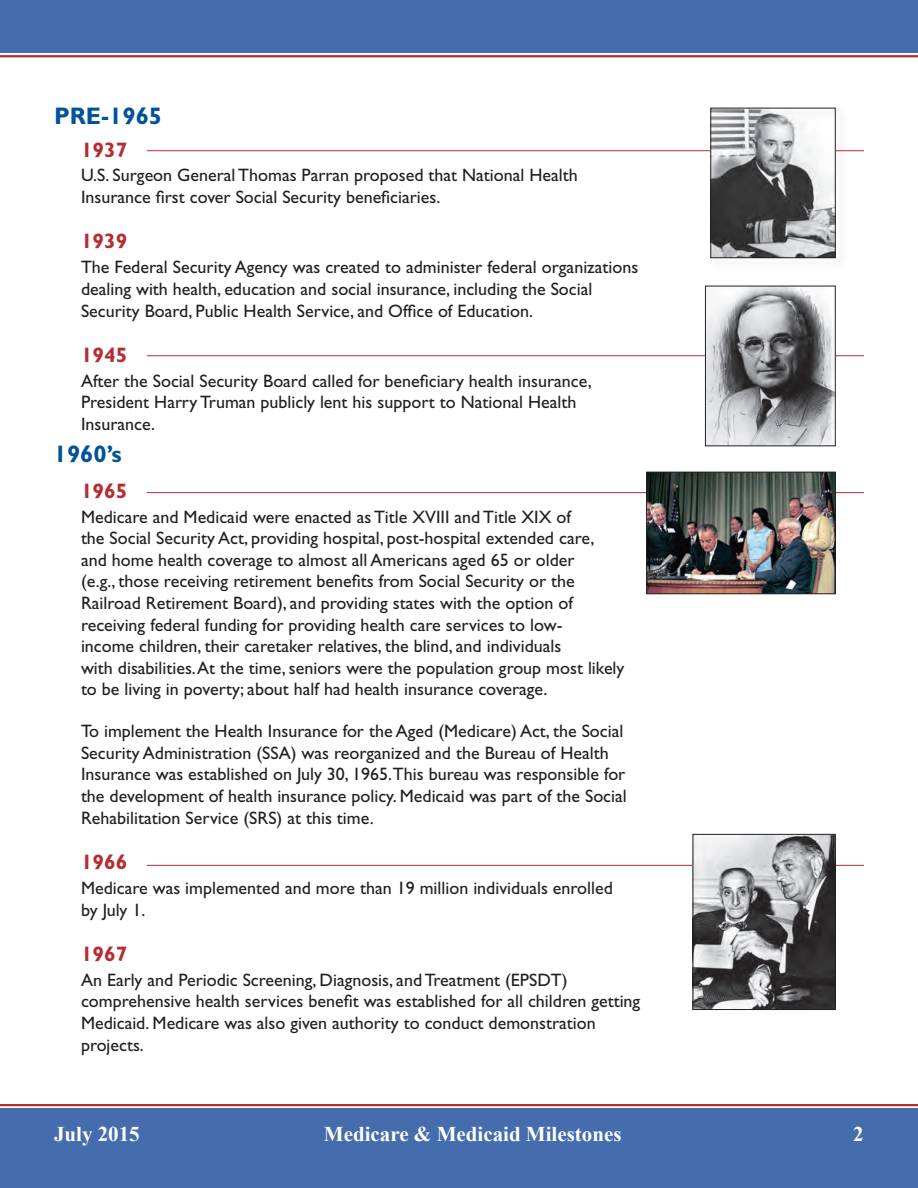
<style>
.page{position:relative;width:918px;height:1188px;background:#fff}
.page>*{position:absolute;margin:0;border:0;box-sizing:border-box;transform-origin:0 0}
.t1{font:700 24px "Gill Sans Std";color:#01529b}
.t2{font:700 21px "Times New Roman";color:#fff}
.t3{font:700 21px "Gill Sans Std";color:#b42d33}
.t4{font:18px/21.6px "Gill Sans Std";color:#231f20}
</style>
<div class="page">
<div style="left:0;top:1108px;width:918px;height:80px;background:#456dae"></div>
<div style="left:0;top:0;width:918px;height:52px;background:#456dae"></div>
<hr style="left:0;top:55px;width:918px;height:2px;background:#b42d33">
<hr style="left:0;top:1104px;width:918px;height:2px;background:#b42d33">
<hr style="left:147px;top:865px;width:717px;height:1px;background:#b42d33">
<img style="left:695px;top:836px;width:138px;height:172px">
<div style="left:693px;top:834px;width:142px;height:176px;border:1px solid #231f20"></div>
<hr style="left:147px;top:150px;width:717px;height:1px;background:#b42d33">
<div style="left:707px;top:104px;width:142px;height:168px;background:#231f20;opacity:.75"></div>
<div style="left:711px;top:108px;width:124px;height:150px;border:1px solid #231f20"></div>
<hr style="left:147px;top:355px;width:717px;height:1px;background:#b42d33">
<img style="left:707px;top:288px;width:126px;height:156px">
<hr style="left:147px;top:492px;width:717px;height:1px;background:#b42d33">
<img style="left:648px;top:474px;width:185px;height:118px">
<div style="left:646px;top:472px;width:189px;height:122px;border:1px solid #231f20"></div>
<h1 class="t1" style="left:54px;top:102px;width:110px">PRE-1965</h1>
<h2 class="t3" style="left:81px;top:137px;width:48px">1937</h2>
<p class="t4" style="left:81px;top:165px;width:498px">U.S. Surgeon General Thomas Parran proposed that National Health<br>Insurance first cover Social Security beneficiaries.</p>
<h2 class="t3" style="left:81px;top:229px;width:48px">1939</h2>
<p class="t4" style="left:81px;top:257px;width:559px">The Federal Security Agency was created to administer federal organizations dealing with health, education and social insurance, including the Social<br>Security Board, Public Health Service, and Office of Education.</p>
<h2 class="t3" style="left:81px;top:342px;width:48px">1945</h2>
<p class="t4" style="left:81px;top:370px;width:512px">After the Social Security Board called for beneficiary health insurance,<br>President Harry Truman publicly lent his support to National Health<br>Insurance.</p>
<h1 class="t1" style="left:54px;top:440px;width:69px">1960’s</h1>
<h2 class="t3" style="left:81px;top:478px;width:48px">1965</h2>
<p class="t4" style="left:81px;top:506px;width:545px">Medicare and Medicaid were enacted as Title XVIII and Title XIX of<br>the Social Security Act, providing hospital, post-hospital extended care, and home health coverage to almost all Americans aged 65 or older<br>(e.g., those receiving retirement benefits from Social Security or the Railroad Retirement Board), and providing states with the option of receiving federal funding for providing health care services to low-<br>income children, their caretaker relatives, the blind, and individuals<br>with disabilities. At the time, seniors were the population group most likely to be living in poverty; about half had health insurance coverage.</p>
<p class="t4" style="left:81px;top:721px;width:547px">To implement the Health Insurance for the Aged (Medicare) Act, the Social Security Administration (SSA) was reorganized and the Bureau of Health Insurance was established on July 30, 1965.This bureau was responsible for the development of health insurance policy. Medicaid was part of the Social Rehabilitation Service (SRS) at this time.</p>
<h2 class="t3" style="left:81px;top:850px;width:48px">1966</h2>
<p class="t4" style="left:81px;top:877px;width:533px">Medicare was implemented and more than 19 million individuals enrolled by July 1.</p>
<h2 class="t3" style="left:81px;top:941px;width:48px">1967</h2>
<p class="t4" style="left:81px;top:969px;width:561px">An Early and Periodic Screening, Diagnosis, and Treatment (EPSDT) comprehensive health services benefit was established for all children getting Medicaid. Medicare was also given authority to conduct demonstration projects.</p>
<p class="t2" style="left:54px;top:1120px;width:87px">July 2015</p>
<p class="t2" style="left:324px;top:1120px;width:299px">Medicare &amp; Medicaid Milestones</p>
<p class="t2" style="left:853px;top:1120px;width:12px">2</p>
</div>
